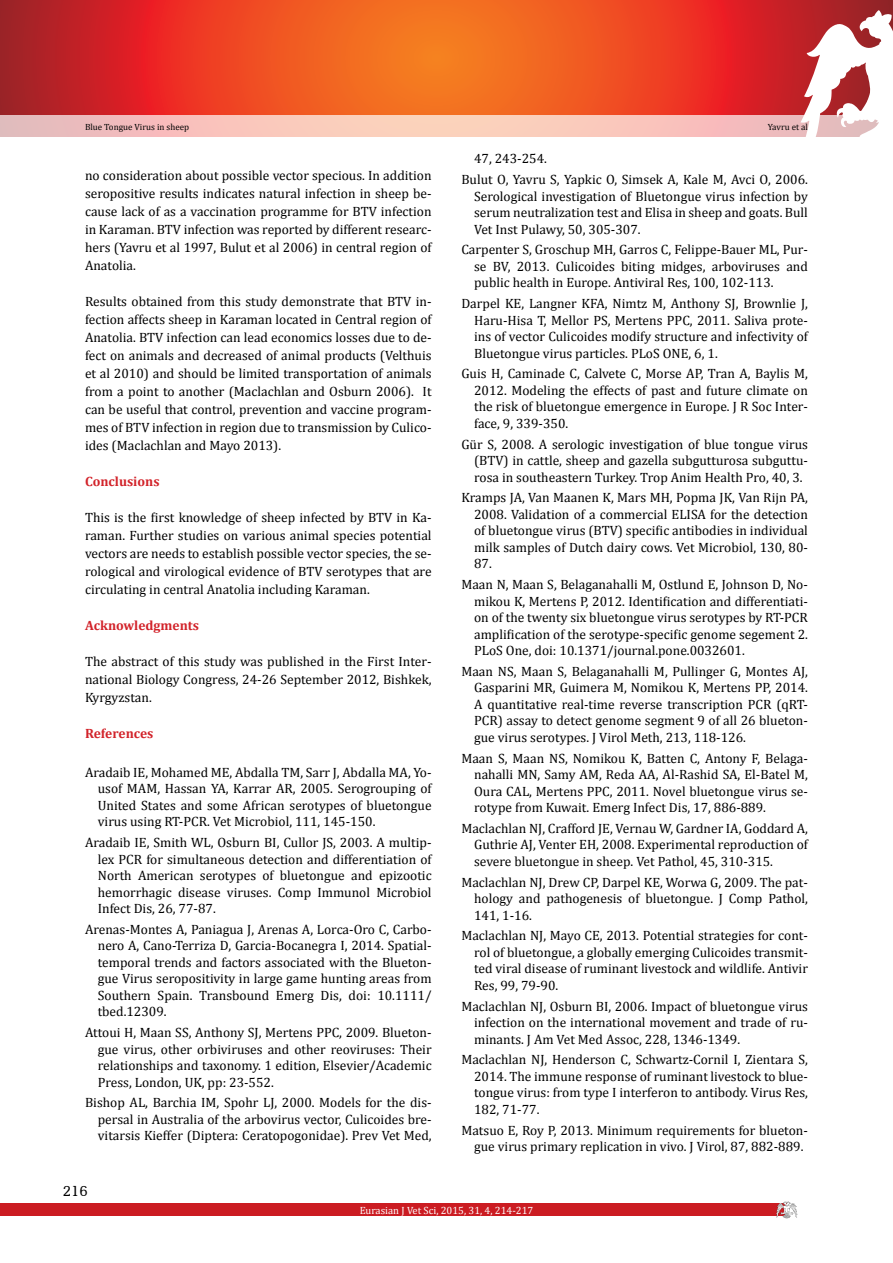
<style>
.page{position:relative;width:893px;height:1263px;background:#fff}
.page>*{position:absolute;margin:0;border:0;box-sizing:border-box;transform-origin:0 0}
.t1{font:15px "Humanist Slabserif 712 BT";color:#000}
.t2{font:13.5px/16.5px "Cambria";color:#000;text-align:justify}
.t3{font:700 13.5px "Cambria";color:#d2232a}
.t4{font:10.5px "Cambria";color:#fff}
.t5{font:9px "Cambria";color:#000}
</style>
<div class="page">
<svg style="left:0;top:0;width:893px;height:115px;background:#e44623"></svg>
<div style="left:0;top:1203px;width:787px;height:13px;background:#cb1c22"></div>
<svg style="left:776px;top:1201px;width:21px;height:17px"></svg>
<svg style="left:800px;top:10px;width:93px;height:127px"></svg>
<svg style="left:0;top:115px;width:893px;height:21px;background:#f5c7bf"></svg>
<p class="t5" style="left:85px;top:121px;width:106px">Blue Tongue Virus in sheep</p>
<p class="t5" style="left:768px;top:121px;width:42px">Yavru et al</p>
<p class="t2" style="left:85px;top:166px;width:348px;line-height:18px">no consideration about possible vector specious. In addition seropositive results indicates natural infection in sheep be&shy;cause lack of as a vaccination programme for BTV infection in Karaman. BTV infection was reported by different researc&shy;hers (Yavru et al 1997, Bulut et al 2006) in central region of Anatolia.</p>
<p class="t2" style="left:85px;top:292px;width:348px;line-height:18px">Results obtained from this study demonstrate that BTV in&shy;fection affects sheep in Karaman located in Central region of Anatolia. BTV infection can lead economics losses due to de&shy;fect on animals and decreased of animal products (Velthuis et al 2010) and should be limited transportation of animals from a point to another (Maclachlan and Osburn 2006). It can be useful that control, prevention and vaccine program&shy;mes of BTV infection in region due to transmission by Culico&shy;ides (Maclachlan and Mayo 2013).</p>
<p class="t3" style="left:85px;top:472px;width:76px">Conclusions</p>
<p class="t2" style="left:85px;top:508px;width:348px;line-height:18px">This is the first knowledge of sheep infected by BTV in Ka&shy;raman. Further studies on various animal species potential vectors are needs to establish possible vector species, the se&shy;rological and virological evidence of BTV serotypes that are circulating in central Anatolia including Karaman.</p>
<p class="t3" style="left:85px;top:616px;width:116px">Acknowledgments</p>
<p class="t2" style="left:85px;top:652px;width:348px;line-height:18px">The abstract of this study was published in the First Inter&shy;national Biology Congress, 24-26 September 2012, Bishkek, Kyrgyzstan.</p>
<p class="t3" style="left:85px;top:724px;width:70px">References</p>
<p class="t2" style="left:98px;top:764px;width:335px;text-indent:-13px">Aradaib IE, Mohamed ME, Abdalla TM, Sarr J, Abdalla MA, Yo&shy;usof MAM, Hassan YA, Karrar AR, 2005. Serogrouping of United States and some African serotypes of bluetongue virus using RT-PCR. Vet Microbiol, 111, 145-150.</p>
<p class="t2" style="left:98px;top:834px;width:335px;text-indent:-13px">Aradaib IE, Smith WL, Osburn BI, Cullor JS, 2003. A multip&shy;lex PCR for simultaneous detection and differentiation of North American serotypes of bluetongue and epizootic hemorrhagic disease viruses. Comp Immunol Microbiol Infect Dis, 26, 77-87.</p>
<p class="t2" style="left:98px;top:921px;width:335px;text-indent:-13px">Arenas-Montes A, Paniagua J, Arenas A, Lorca-Oro C, Carbo&shy;nero A, Cano-Terriza D, Garcia-Bocanegra I, 2014. Spatial&shy;temporal trends and factors associated with the Blueton&shy;gue Virus seropositivity in large game hunting areas from Southern Spain. Transbound Emerg Dis, doi: 10.1111/ tbed.12309.</p>
<p class="t2" style="left:98px;top:1024px;width:335px;text-indent:-13px">Attoui H, Maan SS, Anthony SJ, Mertens PPC, 2009. Blueton&shy;gue virus, other orbiviruses and other reoviruses: Their relationships and taxonomy. 1 edition, Elsevier/Academic Press, London, UK, pp: 23-552.</p>
<p class="t2" style="left:98px;top:1094px;width:335px;text-indent:-13px">Bishop AL, Barchia IM, Spohr LJ, 2000. Models for the dis&shy;persal in Australia of the arbovirus vector, Culicoides bre&shy;vitarsis Kieffer (Diptera: Ceratopogonidae). Prev Vet Med,</p>
<p class="t1" style="left:63px;top:1181px;width:27px">216</p>
<p class="t2" style="left:461px;top:148px;width:348px;line-height:20.7px;text-indent:13px">47, 243-254.<br>Bulut O, Yavru S, Yapkic O, Simsek A, Kale M, Avci O, 2006.</p>
<p class="t2" style="left:474px;top:188px;width:335px">Serological investigation of Bluetongue virus infection by serum neutralization test and Elisa in sheep and goats. Bull Vet Inst Pulawy, 50, 305-307.</p>
<p class="t2" style="left:474px;top:242px;width:335px;text-indent:-13px">Carpenter S, Groschup MH, Garros C, Felippe-Bauer ML, Pur&shy;se BV, 2013. Culicoides biting midges, arboviruses and public health in Europe. Antiviral Res, 100, 102-113.</p>
<p class="t2" style="left:474px;top:295px;width:335px;text-indent:-13px">Darpel KE, Langner KFA, Nimtz M, Anthony SJ, Brownlie J, Haru-Hisa T, Mellor PS, Mertens PPC, 2011. Saliva prote&shy;ins of vector Culicoides modify structure and infectivity of Bluetongue virus particles. PLoS ONE, 6, 1.</p>
<p class="t2" style="left:474px;top:366px;width:335px;text-indent:-13px">Guis H, Caminade C, Calvete C, Morse AP, Tran A, Baylis M, 2012. Modeling the effects of past and future climate on the risk of bluetongue emergence in Europe. J R Soc Inter&shy;face, 9, 339-350.</p>
<p class="t2" style="left:474px;top:436px;width:335px;text-indent:-13px">Gür S, 2008. A serologic investigation of blue tongue virus (BTV) in cattle, sheep and gazella subgutturosa subguttu&shy;rosa in southeastern Turkey. Trop Anim Health Pro, 40, 3.</p>
<p class="t2" style="left:474px;top:490px;width:335px;text-indent:-13px">Kramps JA, Van Maanen K, Mars MH, Popma JK, Van Rijn PA, 2008. Validation of a commercial ELISA for the detection of bluetongue virus (BTV) specific antibodies in individual milk samples of Dutch dairy cows. Vet Microbiol, 130, 80- 87.</p>
<p class="t2" style="left:474px;top:576px;width:335px;text-indent:-13px">Maan N, Maan S, Belaganahalli M, Ostlund E, Johnson D, No&shy;mikou K, Mertens P, 2012. Identification and differentiati&shy;on of the twenty six bluetongue virus serotypes by RT-PCR amplification of the serotype-specific genome segement 2.<br>PLoS One, doi: 10.1371/journal.pone.0032601.</p>
<p class="t2" style="left:474px;top:663px;width:335px;text-indent:-13px">Maan NS, Maan S, Belaganahalli M, Pullinger G, Montes AJ, Gasparini MR, Guimera M, Nomikou K, Mertens PP, 2014.<br>A quantitative real-time reverse transcription PCR (qRT-PCR) assay to detect genome segment 9 of all 26 blueton&shy;gue virus serotypes. J Virol Meth, 213, 118-126.</p>
<p class="t2" style="left:474px;top:750px;width:335px;text-indent:-13px">Maan S, Maan NS, Nomikou K, Batten C, Antony F, Belaga&shy;nahalli MN, Samy AM, Reda AA, Al-Rashid SA, El-Batel M, Oura CAL, Mertens PPC, 2011. Novel bluetongue virus se&shy;rotype from Kuwait. Emerg Infect Dis, 17, 886-889.</p>
<p class="t2" style="left:474px;top:820px;width:335px;text-indent:-13px">Maclachlan NJ, Crafford JE, Vernau W, Gardner IA, Goddard A, Guthrie AJ, Venter EH, 2008. Experimental reproduction of severe bluetongue in sheep. Vet Pathol, 45, 310-315.</p>
<p class="t2" style="left:474px;top:874px;width:335px;text-indent:-13px">Maclachlan NJ, Drew CP, Darpel KE, Worwa G, 2009. The pat&shy;hology and pathogenesis of bluetongue. J Comp Pathol, 141, 1-16.</p>
<p class="t2" style="left:474px;top:927px;width:335px;text-indent:-13px">Maclachlan NJ, Mayo CE, 2013. Potential strategies for cont&shy;rol of bluetongue, a globally emerging Culicoides transmit&shy;ted viral disease of ruminant livestock and wildlife. Antivir Res, 99, 79-90.</p>
<p class="t2" style="left:474px;top:998px;width:335px;text-indent:-13px">Maclachlan NJ, Osburn BI, 2006. Impact of bluetongue virus infection on the international movement and trade of ru&shy;minants. J Am Vet Med Assoc, 228, 1346-1349.</p>
<p class="t2" style="left:474px;top:1051px;width:335px;text-indent:-13px">Maclachlan NJ, Henderson C, Schwartz-Cornil I, Zientara S, 2014. The immune response of ruminant livestock to blue&shy;tongue virus: from type I interferon to antibody. Virus Res, 182, 71-77.</p>
<p class="t2" style="left:474px;top:1122px;width:335px;text-indent:-13px">Matsuo E, Roy P, 2013. Minimum requirements for blueton&shy;gue virus primary replication in vivo. J Virol, 87, 882-889.</p>
<p class="t4" style="left:360px;top:1204px;width:175px">Eurasian J Vet Sci, 2015, 31, 4, 214-217</p>
</div>
